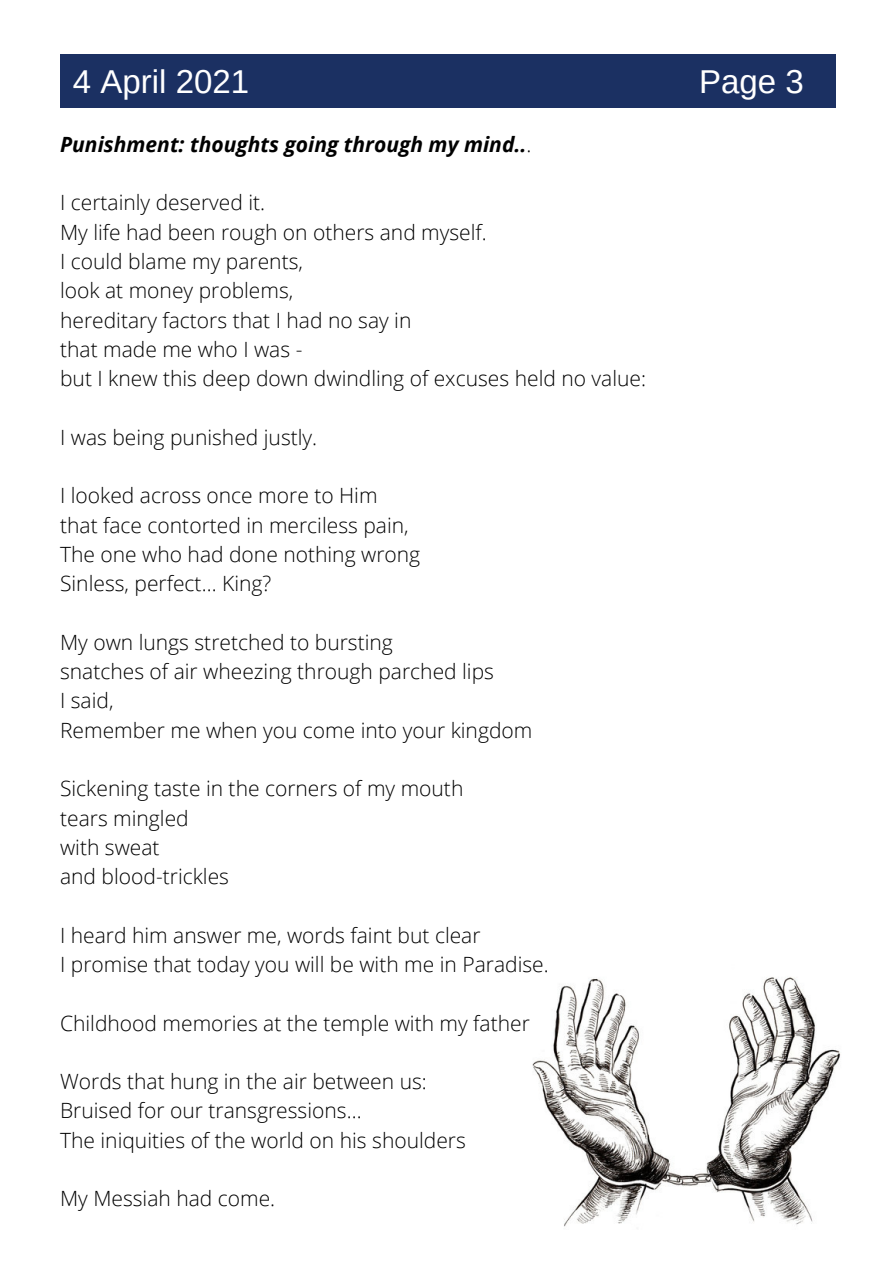
<style>
.page{position:relative;width:894px;height:1264px;background:#fff}
.page>*{position:absolute;margin:0;border:0;box-sizing:border-box;transform-origin:0 0}
.t1{font:33px "Arimo";color:#fff}
.t2{font:300 21px "Open Sans";color:#000}
.t3{font:italic 700 21px "Open Sans";color:#000}
.s1{font-weight:300;font-style:normal}
</style>
<div class="page">
<div style="left:60px;top:55px;width:775px;height:53px;background:#1b3062"></div>
<img style="left:532px;top:977px;width:309px;height:250px">
<p class="t1" style="left:73px;top:63px;width:178px">4 April 2021</p>
<p class="t1" style="left:699px;top:63px;width:106px">Page 3</p>
<p class="t3" style="left:60px;top:129px;width:472px">Punishment: thoughts going through my mind..<span class="s1">.</span></p>
<p class="t2" style="left:60px;top:188px;width:206px">I certainly deserved it.</p>
<p class="t2" style="left:60px;top:217px;width:428px">My life had been rough on others and myself.</p>
<p class="t2" style="left:60px;top:246px;width:244px">I could blame my parents,</p>
<p class="t2" style="left:60px;top:276px;width:235px">look at money problems,</p>
<p class="t2" style="left:60px;top:305px;width:353px">hereditary factors that I had no say in</p>
<p class="t2" style="left:60px;top:334px;width:244px">that made me who I was -</p>
<p class="t2" style="left:60px;top:364px;width:587px">but I knew this deep down dwindling of excuses held no value:</p>
<p class="t2" style="left:60px;top:422px;width:258px">I was being punished justly.</p>
<p class="t2" style="left:60px;top:481px;width:319px">I looked across once more to Him</p>
<p class="t2" style="left:60px;top:510px;width:350px">that face contorted in merciless pain,</p>
<p class="t2" style="left:60px;top:539px;width:361px">The one who had done nothing wrong</p>
<p class="t2" style="left:60px;top:569px;width:213px">Sinless, perfect... King?</p>
<p class="t2" style="left:60px;top:627px;width:334px">My own lungs stretched to bursting</p>
<p class="t2" style="left:60px;top:656px;width:435px">snatches of air wheezing through parched lips</p>
<p class="t2" style="left:60px;top:686px;width:55px">I said,</p>
<p class="t2" style="left:60px;top:715px;width:473px">Remember me when you come into your kingdom</p>
<p class="t2" style="left:60px;top:773px;width:404px">Sickening taste in the corners of my mouth</p>
<p class="t2" style="left:60px;top:803px;width:130px">tears mingled</p>
<p class="t2" style="left:60px;top:832px;width:101px">with sweat</p>
<p class="t2" style="left:60px;top:861px;width:170px">and blood-trickles</p>
<p class="t2" style="left:60px;top:920px;width:422px">I heard him answer me, words faint but clear</p>
<p class="t2" style="left:60px;top:949px;width:490px">I promise that today you will be with me in Paradise.</p>
<p class="t2" style="left:60px;top:1008px;width:471px">Childhood memories at the temple with my father</p>
<p class="t2" style="left:60px;top:1066px;width:368px">Words that hung in the air between us:</p>
<p class="t2" style="left:60px;top:1095px;width:303px">Bruised for our transgressions...</p>
<p class="t2" style="left:60px;top:1125px;width:407px">The iniquities of the world on his shoulders</p>
<p class="t2" style="left:60px;top:1183px;width:216px">My Messiah had come.</p>
</div>
